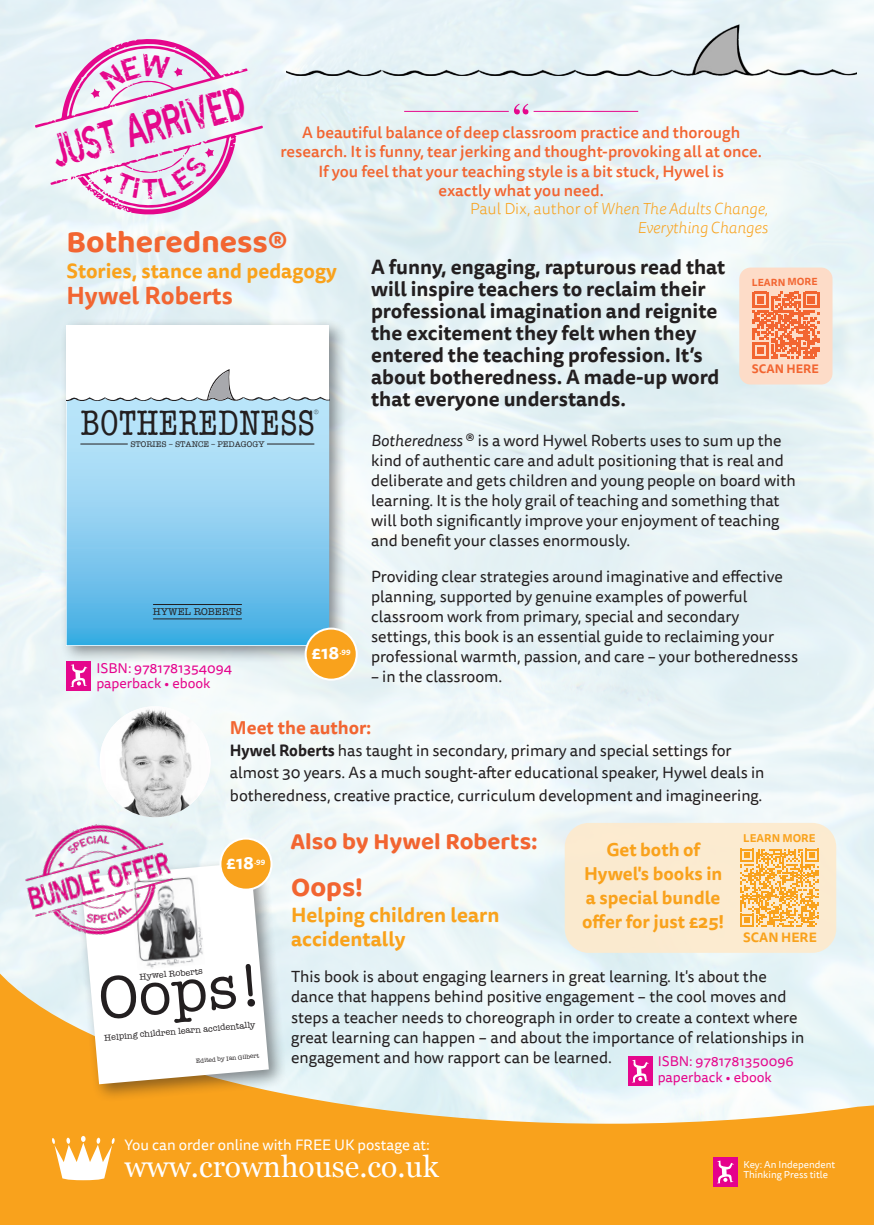
<style>
.page{position:relative;width:874px;height:1225px;background:#fff}
.page>*{position:absolute;margin:0;border:0;box-sizing:border-box;transform-origin:0 0}
.t1{font:60.4px "American Typewriter";color:#231f20}
.t2{font:41.4px "Miasm Infection";color:#e5078c;scale:.64 1}
.t3{font:condensed 36.4px "American Typewriter";color:#231f20}
.BL_Title{font:32px "Baloo 2";color:#f26531}
.t4{font:30px "Georgia";color:#fff}
.BL_Title-2{font:28px "Baloo 2";color:#f26531}
.Cover_White_Bold_Lef{font:24px "Baloo 2";color:#f26531}
.BL_Title-3{font:700 24px "Tisa Sans Pro";color:#f26531}
.BL_body_sans{font:700 20px/22px "Tisa Sans Pro";color:#231f20}
.BL_Title-4{font:700 20px/24px "Tisa Sans Pro";color:#f9a21c}
.Cover_White_Bold_Lef-2{font:700 18px/24px "Tisa Sans Pro";color:#f9a21c;text-align:center}
.BL_Title-5{font:700 18px "Tisa Sans Pro";color:#f26531}
.BL_Spec{font:700 18px "Tisa Sans Pro";color:#fff}
.BL_body_sans-2{font:16px/20px "Tisa Sans Pro";color:#231f20}
.BL_Title-6{font:16px/20px "Tisa Sans Pro";color:#231f20}
.t5{font:500 16px/19.2px "Tisa Sans Pro";color:#f26531;text-align:center}
.t6{font:italic 300 16px "Tisa Sans Pro";color:#f9a21c}
.t7{font:15px "Tisa Sans Pro";color:#fff}
.BL_Spec-2{font:14px "Tisa Sans Pro";color:#e5078c}
.BL_Spec-3{font:14px "Tisa Sans Pro";color:#e5018c}
.BL_Spec-4{font:700 13.2px "Tisa Sans Pro";letter-spacing:-.005em;color:#f9a21c}
.t8{font:300 condensed 12.8px "American Typewriter";color:#231f20}
.BL_Spec-5{font:700 12px "Tisa Sans Pro";letter-spacing:-.005em;color:#f26531}
.BL_Spec-6{font:700 11px "Tisa Sans Pro";letter-spacing:-.005em;color:#f9a21c}
.t9{font:10.2px "American Typewriter";color:#231f20}
.Cover_White_Bold_Lef-3{font:10px/10px "Tisa Sans Pro";color:#fff}
.BL_Spec-7{font:700 10px "Tisa Sans Pro";letter-spacing:-.005em;color:#f26531}
.t10{font:9px "American Typewriter";color:#231f20}
.t11{font:8.4px "American Typewriter";color:#231f20}
.BL_Spec-8{font:700 7.6px "Tisa Sans Pro";color:#fff}
.t12{font:6.4px "American Typewriter";color:#231f20}
.s1{font-style:normal}
.s2{font-style:italic}
.s3{font-weight:700}
</style>
<div class="page">
<img style="left:0;top:0;width:873px;height:1066px">
<svg style="left:0;top:960px;width:856px;height:265px;background:#f0c883"></svg>
<svg style="left:52px;top:1136px;width:63px;height:44px"></svg>
<svg style="left:856px;top:1066px;width:17px;height:159px;background:#f3b653"></svg>
<div style="left:59px;top:318px;width:288px;height:346px;background:#1a1c21;opacity:.5"></div>
<svg style="left:67px;top:325px;width:262px;height:44px"></svg>
<svg style="left:67px;top:402px;width:262px;height:243px;background:#8acdf0"></svg>
<svg style="left:67px;top:369px;width:262px;height:33px"></svg>
<hr style="left:153px;top:604px;width:88px;height:1px;background:#231f20">
<hr style="left:153px;top:618px;width:88px;height:1px;background:#231f20">
<hr style="left:81px;top:444px;width:46px;height:1px;background:#231f20">
<hr style="left:267px;top:444px;width:47px;height:1px;background:#231f20">
<div style="left:67px;top:660px;width:24px;height:30px;background:#e5078c"></div>
<svg style="left:70px;top:664px;width:18px;height:23px"></svg>
<div style="left:739px;top:267px;width:93px;height:117px;background:#fddcc8;border-radius:11px"></div>
<svg style="left:752px;top:292px;width:66px;height:66px"></svg>
<div style="left:74px;top:856px;width:213px;height:246px;background:#231f20;opacity:.5"></div>
<svg style="left:81px;top:862px;width:188px;height:222px"></svg>
<img style="left:130px;top:875px;width:75px;height:95px">
<div style="left:305px;top:628px;width:51px;height:51px;background:#f9a21c;border-radius:50%"></div>
<div style="left:304px;top:627px;width:53px;height:53px;border:2px solid #fff;border-radius:50%"></div>
<div style="left:220px;top:838px;width:51px;height:51px;background:#f9a21c;border-radius:50%"></div>
<div style="left:219px;top:837px;width:53px;height:53px;border:2px solid #fff;border-radius:50%"></div>
<div style="left:627px;top:1056px;width:25px;height:30px;background:#e5078c"></div>
<svg style="left:632px;top:1059px;width:16px;height:23px"></svg>
<img style="left:6px;top:806px;width:187px;height:147px">
<img style="left:286px;top:24px;width:570px;height:51px">
<img style="left:101px;top:706px;width:109px;height:111px">
<svg style="left:513px;top:104px;width:15px;height:10px"></svg>
<hr style="left:404px;top:111px;width:104px;height:1px;background:#e5078c">
<hr style="left:533px;top:111px;width:105px;height:1px;background:#e5078c">
<div style="left:564px;top:823px;width:271px;height:130px;background:#feeacc;border-radius:24px"></div>
<svg style="left:740px;top:848px;width:78px;height:79px"></svg>
<div style="left:712px;top:1157px;width:25px;height:30px;background:#e5018c"></div>
<svg style="left:717px;top:1160px;width:16px;height:23px"></svg>
<svg style="left:35px;top:39px;width:228px;height:176px"></svg>
<h2 class="t2" style="left:46px;top:125px;width:311px;rotate:-15deg">JUST ARRIVED</h2>
<p class="t5" style="left:280px;top:123px;width:483px">A beautiful balance of deep classroom practice and thorough research. It is funny, tear jerking and thought-provoking all at once.<br>If you feel that your teaching style is a bit stuck, Hywel is</p>
<p class="t5" style="left:438px;top:181px;width:167px">exactly what you need.</p>
<p class="t6" style="left:470px;top:198px;width:299px"><span class="s1">Paul Dix, author of</span> When The Adults Change,</p>
<p class="t6" style="left:637px;top:217px;width:132px">Everything Changes</p>
<p class="BL_Title" style="left:67px;top:220px;width:222px">Botheredness®</p>
<p class="BL_Title-4" style="left:67px;top:259px;width:271px">Stories, stance and pedagogy</p>
<p class="BL_Title-3" style="left:67px;top:278px;width:167px">Hywel Roberts</p>
<p class="BL_body_sans" style="left:371px;top:256px;width:355px">A funny, engaging, rapturous read that will inspire teachers to reclaim their professional imagination and reignite the excitement they felt when they entered the teaching profession. It’s about botheredness. A made-up word that everyone understands.</p>
<p class="BL_body_sans-2" style="left:371px;top:431px;width:426px"><span class="s2">Botheredness</span> ® is a word Hywel Roberts uses to sum up the kind of authentic care and adult positioning that is real and deliberate and gets children and young people on board with learning. It is the holy grail of teaching and something that will both significantly improve your enjoyment of teaching and benefit your classes enormously.</p>
<p class="BL_body_sans-2" style="left:371px;top:567px;width:428px">Providing clear strategies around imaginative and effective planning, supported by genuine examples of powerful classroom work from primary, special and secondary settings, this book is an essential guide to reclaiming your professional warmth, passion, and care – your botherednesss</p>
<p class="BL_body_sans-2" style="left:371px;top:667px;width:133px">– in the classroom.</p>
<p class="BL_Spec-7" style="left:751px;top:275px;width:67px">LEARN MORE</p>
<p class="BL_Spec-5" style="left:751px;top:360px;width:69px">SCAN HERE</p>
<p class="t3" style="left:80px;top:395px;width:236px">BOTHEREDNESS</p>
<p class="t8" style="left:313px;top:406px;width:8px">®</p>
<p class="t11" style="left:130px;top:437px;width:135px">STORIES – STANCE – PEDAGOGY</p>
<p class="t9" style="left:153px;top:603px;width:91px">HYWEL ROBERTS</p>
<p class="BL_Spec" style="left:311px;top:639px;width:30px">£18</p>
<p class="BL_Spec-8" style="left:339px;top:645px;width:13px">.99</p>
<p class="BL_Spec-3" style="left:96px;top:658px;width:137px">ISBN: 9781781354094</p>
<p class="BL_Spec-2" style="left:96px;top:674px;width:116px">paperback • ebook</p>
<p class="BL_Title-5" style="left:230px;top:715px;width:143px">Meet the author:</p>
<p class="BL_body_sans-2" style="left:230px;top:740px;width:535px;line-height:22px"><span class="s3">Hywel Roberts</span> has taught in secondary, primary and special settings for almost 30 years. As a much sought-after educational speaker, Hywel deals in botheredness, creative practice, curriculum development and imagineering.</p>
<p class="BL_Spec" style="left:226px;top:849px;width:30px">£18</p>
<p class="BL_Spec-8" style="left:254px;top:855px;width:13px">.99</p>
<p class="t1" style="left:95px;top:952px;width:166px;rotate:-5deg">Oops!</p>
<p class="t10" style="left:104px;top:1030px;width:153px;rotate:-5deg">Helping children learn accidentally</p>
<p class="t10" style="left:139px;top:969px;width:65px;rotate:-5deg">Hywel Roberts</p>
<p class="t12" style="left:196px;top:1056px;width:65px;rotate:-5deg">Edited by Ian Gilbert</p>
<p class="Cover_White_Bold_Lef" style="left:290px;top:824px;width:248px">Also by Hywel Roberts:</p>
<p class="BL_Spec-6" style="left:743px;top:830px;width:74px">LEARN MORE</p>
<p class="Cover_White_Bold_Lef-2" style="left:582px;top:837px;width:143px">Get both of<br>Hywel's books in a special bundle offer for just £25!</p>
<p class="BL_Title-2" style="left:291px;top:868px;width:73px">Oops!</p>
<p class="BL_Title-4" style="left:291px;top:903px;width:210px">Helping children learn accidentally</p>
<p class="BL_Title-6" style="left:291px;top:967px;width:514px">This book is about engaging learners in great learning. It's about the dance that happens behind positive engagement – the cool moves and steps a teacher needs to choreograph in order to create a context where great learning can happen – and about the importance of relationships in engagement and how rapport can be learned.</p>
<p class="BL_Spec-4" style="left:742px;top:928px;width:75px">SCAN HERE</p>
<p class="BL_Spec-2" style="left:657px;top:1052px;width:137px">ISBN: 9781781350096</p>
<p class="BL_Spec-2" style="left:657px;top:1067px;width:116px">paperback • ebook</p>
<p class="t7" style="left:124px;top:1134px;width:307px">You can order online with FREE UK postage at:</p>
<p class="t4" style="left:124px;top:1144px;width:316px">www.crownhouse.co.uk</p>
<p class="Cover_White_Bold_Lef-3" style="left:743px;top:1160px;width:93px">Key: An Independent<br>Thinking Press title</p>
</div>
